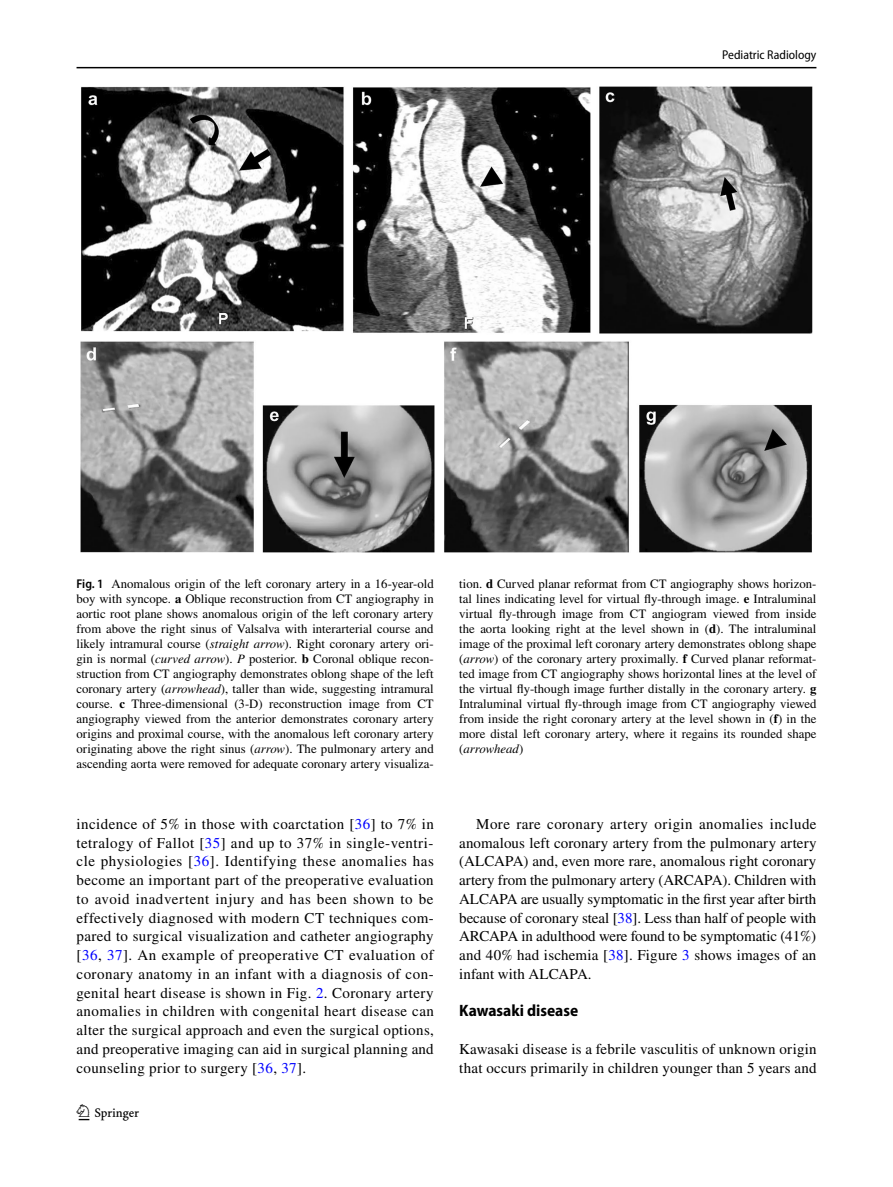
<style>
.page{position:relative;width:893px;height:1187px;background:#fff}
.page>*{position:absolute;margin:0;border:0;box-sizing:border-box;transform-origin:0 0}
.t1{font:22.5px "Springnew Regular 2";color:#000}
.t2{font:700 semi-condensed 16.5px "Myriad Pro";color:#000}
.t3{font:15px/18.8px "STIX";letter-spacing:.015em;color:#000;text-align:justify}
.t4{font:12.75px/15px "STIX";color:#000;text-align:justify}
.t5{font:semi-condensed 12.75px "Myriad Pro";color:#000}
.s1{font-family:"Myriad Pro";font-weight:600;font-stretch:semi-condensed}
.s2{font-weight:700}
.s3{font-style:italic}
.s4{color:#00f}
</style>
<div class="page">
<hr style="left:77px;top:67px;width:739px;height:1px;background:#000">
<img style="left:81px;top:87px;width:731px;height:465px">
<p class="t5" style="left:722px;top:48px;width:96px">Pediatric Radiology</p>
<p class="t4" style="left:77px;top:576px;width:359px"><span class="s1">Fig. 1</span> Anomalous origin of the left coronary artery in a 16-year-old boy with syncope. <span class="s2">a</span> Oblique reconstruction from CT angiography in aortic root plane shows anomalous origin of the left coronary artery from above the right sinus of Valsalva with interarterial course and likely intramural course (<span class="s3">straight arrow</span>). Right coronary artery ori&shy;gin is normal (<span class="s3">curved arrow</span>). <span class="s3">P</span> posterior. <span class="s2">b</span> Coronal oblique recon&shy;struction from CT angiography demonstrates oblong shape of the left coronary artery (<span class="s3">arrowhead</span>), taller than wide, suggesting intramural course. <span class="s2">c</span> Three-dimensional (3-D) reconstruction image from CT angiography viewed from the anterior demonstrates coronary artery origins and proximal course, with the anomalous left coronary artery originating above the right sinus (<span class="s3">arrow</span>). The pulmonary artery and ascending aorta were removed for adequate coronary artery visualiza-</p>
<p class="t4" style="left:459px;top:576px;width:359px">tion. <span class="s2">d</span> Curved planar reformat from CT angiography shows horizon&shy;tal lines indicating level for virtual fly-through image. <span class="s2">e</span> Intraluminal virtual fly-through image from CT angiogram viewed from inside the aorta looking right at the level shown in (<span class="s2">d</span>). The intraluminal image of the proximal left coronary artery demonstrates oblong shape (<span class="s3">arrow</span>) of the coronary artery proximally. <span class="s2">f</span> Curved planar reformat&shy;ted image from CT angiography shows horizontal lines at the level of the virtual fly-though image further distally in the coronary artery. <span class="s2">g </span>Intraluminal virtual fly-through image from CT angiography viewed from inside the right coronary artery at the level shown in (<span class="s2">f</span>) in the more distal left coronary artery, where it regains its rounded shape (<span class="s3">arrowhead</span>)</p>
<p class="t3" style="left:77px;top:815px;width:359px">incidence of 5% in those with coarctation [<span class="s4">36</span>] to 7% in tetralogy of Fallot [<span class="s4">35</span>] and up to 37% in single-ventri&shy;cle physiologies [<span class="s4">36</span>]. Identifying these anomalies has become an important part of the preoperative evaluation to avoid inadvertent injury and has been shown to be effectively diagnosed with modern CT techniques com&shy;pared to surgical visualization and catheter angiography [<span class="s4">36</span>, <span class="s4">37</span>]. An example of preoperative CT evaluation of coronary anatomy in an infant with a diagnosis of con&shy;genital heart disease is shown in Fig. <span class="s4">2</span>. Coronary artery anomalies in children with congenital heart disease can alter the surgical approach and even the surgical options, and preoperative imaging can aid in surgical planning and counseling prior to surgery [<span class="s4">36</span>, <span class="s4">37</span>].</p>
<p class="t3" style="left:459px;top:815px;width:359px;text-indent:17px">More rare coronary artery origin anomalies include anomalous left coronary artery from the pulmonary artery (ALCAPA) and, even more rare, anomalous right coronary artery from the pulmonary artery (ARCAPA). Children with ALCAPA are usually symptomatic in the first year after birth because of coronary steal [<span class="s4">38</span>]. Less than half of people with ARCAPA in adulthood were found to be symptomatic (41%) and 40% had ischemia [<span class="s4">38</span>]. Figure <span class="s4">3</span> shows images of an infant with ALCAPA.</p>
<p class="t2" style="left:459px;top:1001px;width:121px">Kawasaki disease</p>
<p class="t3" style="left:459px;top:1040px;width:359px">Kawasaki disease is a febrile vasculitis of unknown origin that occurs primarily in children younger than 5 years and</p>
<h1 class="t1" style="left:79px;top:1104px;width:62px">1 3</h1>
</div>
